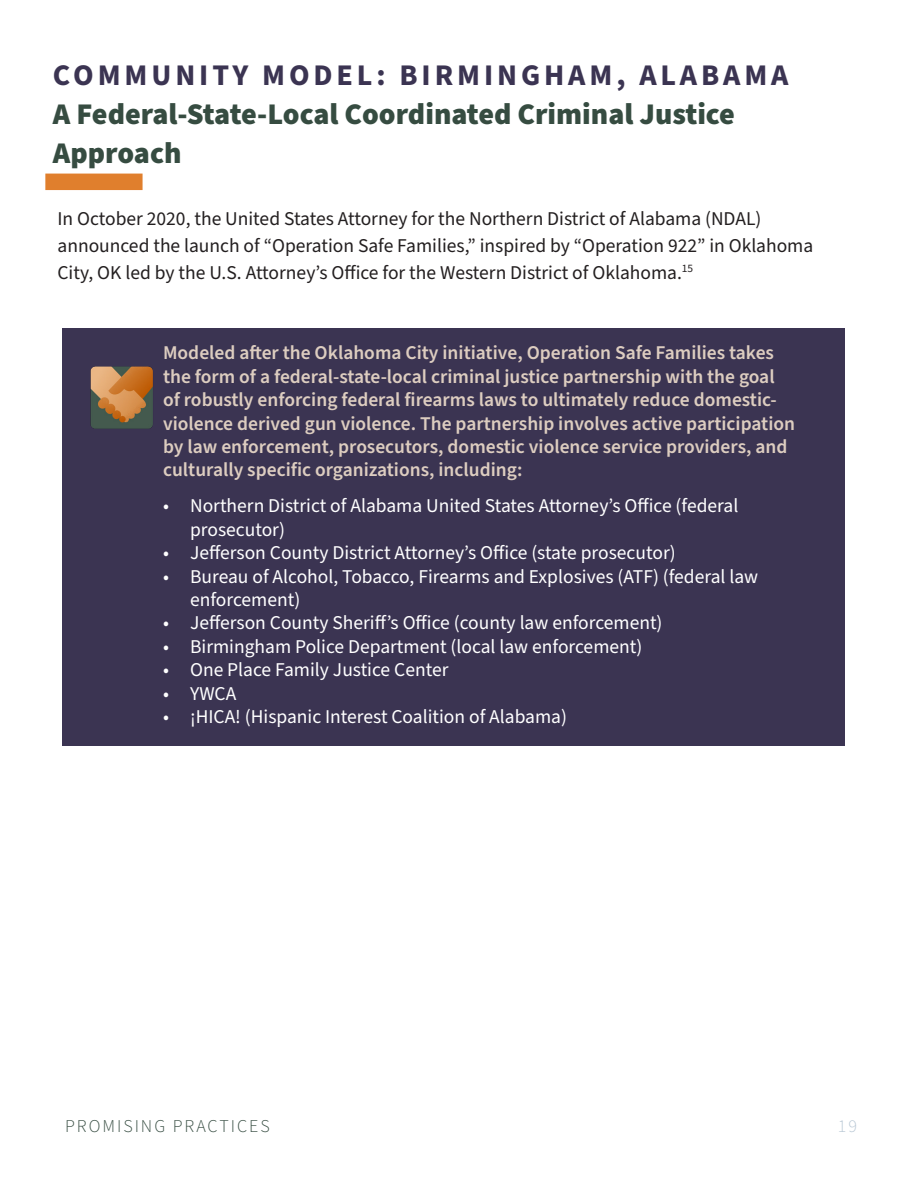
<style>
.page{position:relative;width:918px;height:1188px;background:#fff}
.page>*{position:absolute;margin:0;border:0;box-sizing:border-box;transform-origin:0 0}
.t1{font:900 30px/39px "Source Sans Pro";color:#364c41}
.t2{font:700 30px "Source Sans Pro";letter-spacing:.13em;color:#3b3452}
.t3{font:19.5px/23.4px "Source Sans Pro";color:#fff}
.t4{font:600 19.5px/23.4px "Source Sans Pro";color:#ddcdc0}
.t5{font:19.5px/27px "Source Sans Pro";color:#231f20}
.t6{font:300 18px "Source Sans Pro";letter-spacing:.11em;color:#364c41}
.t7{font:300 18px "Source Sans Pro";color:#b8c7d4}
</style>
<div class="page">
<div style="left:45px;top:174px;width:98px;height:16px;background:#e07f2d"></div>
<div style="left:63px;top:328px;width:782px;height:417px;background:#3b3452"></div>
<img style="left:90px;top:366px;width:63px;height:63px">
<p class="t2" style="left:53px;top:54px;width:737px">COMMUNITY MODEL: BIRMINGHAM, ALABAMA</p>
<p class="t1" style="left:53px;top:95px;width:684px">A Federal-State-Local Coordinated Criminal Justice<br>Approach</p>
<p class="t5" style="left:58px;top:205px;width:757px">In October 2020, the United States Attorney for the Northern District of Alabama (NDAL) announced the launch of “Operation Safe Families,” inspired by “Operation 922” in Oklahoma<br>City, OK led by the U.S. Attorney’s Office for the Western District of Oklahoma.<sup>15</sup></p>
<p class="t4" style="left:163px;top:342px;width:634px">Modeled after the Oklahoma City initiative, Operation Safe Families takes the form of a federal-state-local criminal justice partnership with the goal of robustly enforcing federal firearms laws to ultimately reduce domestic&shy;violence derived gun violence. The partnership involves active participation by law enforcement, prosecutors, domestic violence service providers, and culturally specific organizations, including:</p>
<p class="t3" style="left:190px;top:495px;width:550px;text-indent:-27px">• Northern District of Alabama United States Attorney’s Office (federal prosecutor)</p>
<p class="t3" style="left:163px;top:542px;width:514px">• Jefferson County District Attorney’s Office (state prosecutor)</p>
<p class="t3" style="left:190px;top:565px;width:570px;text-indent:-27px">• Bureau of Alcohol, Tobacco, Firearms and Explosives (ATF) (federal law enforcement)</p>
<p class="t3" style="left:163px;top:612px;width:501px">• Jefferson County Sheriff’s Office (county law enforcement)</p>
<p class="t3" style="left:163px;top:635px;width:481px">• Birmingham Police Department (local law enforcement)</p>
<p class="t3" style="left:163px;top:659px;width:287px">• One Place Family Justice Center</p>
<p class="t3" style="left:163px;top:682px;width:75px">• YWCA</p>
<p class="t3" style="left:163px;top:705px;width:405px">• ¡HICA! (Hispanic Interest Coalition of Alabama)</p>
<p class="t6" style="left:65px;top:1114px;width:206px">PROMISING PRACTICES</p>
<p class="t7" style="left:838px;top:1114px;width:21px">19</p>
</div>
